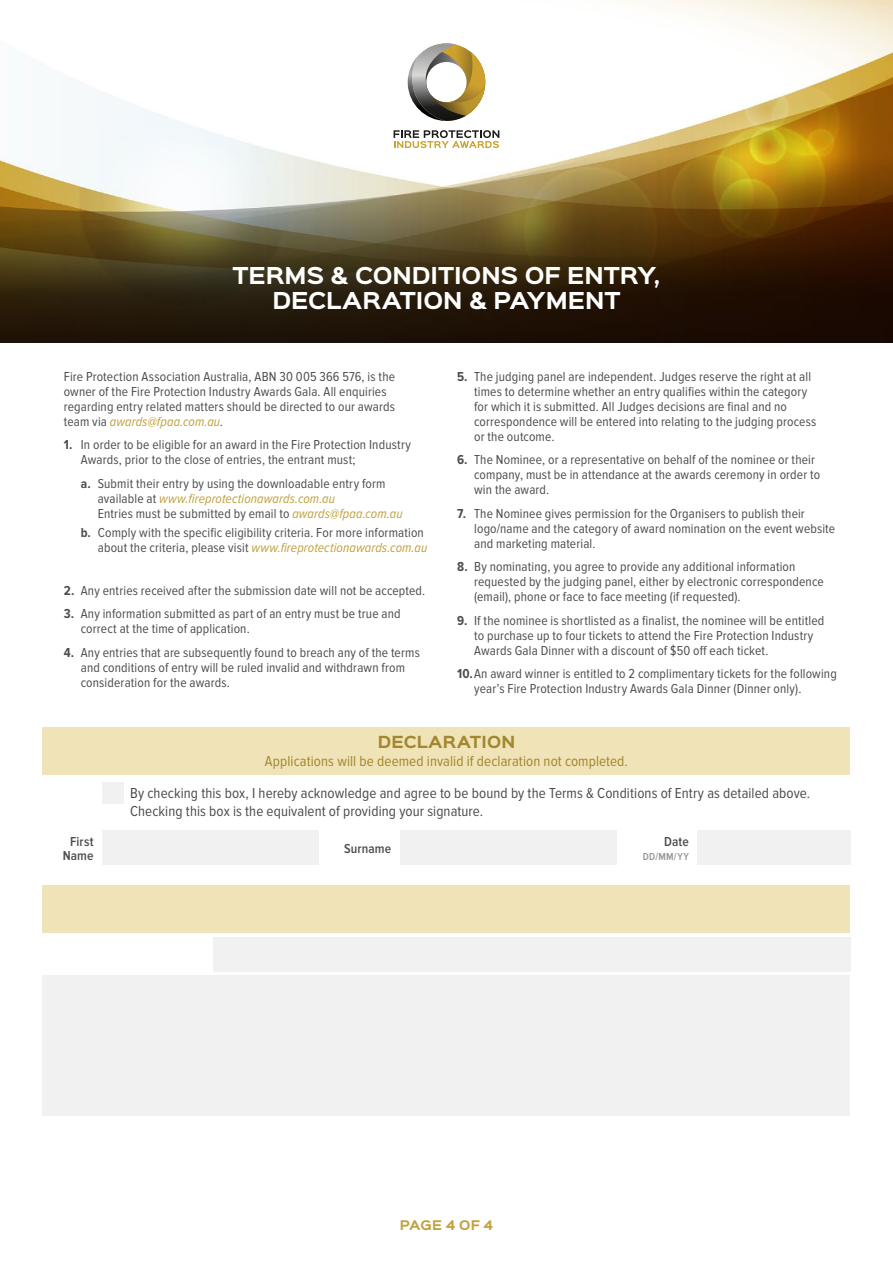
<style>
.page{position:relative;width:893px;height:1263px;background:#fff}
.page>*{position:absolute;margin:0;border:0;box-sizing:border-box;transform-origin:0 0}
.t1{font:700 21px/25.2px "Sinkin Sans 700";letter-spacing:-.005em;color:#fff;text-align:center}
.t2{font:15px/18px "Proxima Nova Cond";letter-spacing:.005em;color:#4d4d4f}
.t3{font:15px "Proxima Nova Cond";letter-spacing:.005em;color:#a2872f}
.t4{font:700 15px "Sinkin Sans 700";letter-spacing:.01em;color:#a2872f}
.t5{font:13.5px/15px "Proxima Nova Cond";letter-spacing:.01em;color:#4d4d4f}
.t6{font:600 13.5px/13.5px "Proxima Nova Cond";letter-spacing:.01em;color:#4d4d4f;text-align:center}
.t7{font:700 12px "Sinkin Sans 700";letter-spacing:-.005em;color:#c0a23f}
.t8{font:600 10.5px "Proxima Nova Cond";color:#939598}
.s1{font-style:italic;color:#c0a23f}
.s2{font-weight:700}
</style>
<div class="page">
<img style="left:0;top:0;width:893px;height:343px">
<div style="left:43px;top:886px;width:807px;height:47px;background:#f0e3b7"></div>
<div style="left:43px;top:975px;width:807px;height:141px;background:#f1f1f2"></div>
<div style="left:213px;top:937px;width:637px;height:34px;background:#f1f1f2"></div>
<svg style="left:394px;top:130px;width:105px;height:18px"></svg>
<svg style="left:408px;top:43px;width:77px;height:78px"></svg>
<div style="left:43px;top:727px;width:807px;height:47px;background:#f0e3b7"></div>
<div style="left:102px;top:782px;width:21px;height:22px;background:#f1f1f2"></div>
<div style="left:697px;top:830px;width:153px;height:34px;background:#f1f1f2"></div>
<div style="left:102px;top:830px;width:217px;height:34px;background:#f1f1f2"></div>
<div style="left:400px;top:830px;width:217px;height:34px;background:#f1f1f2"></div>
<p class="t1" style="left:232px;top:264px;width:430px">TERMS &amp; CONDITIONS OF ENTRY,<br>DECLARATION &amp; PAYMENT</p>
<p class="t5" style="left:64px;top:369px;width:333px">Fire Protection Association Australia, ABN 30 005 366 576, is the owner of the Fire Protection Industry Awards Gala. All enquiries regarding entry related matters should be directed to our awards team via <span class="s1">awards@fpaa.com.au</span>.</p>
<p class="t5" style="left:81px;top:437px;width:332px;text-indent:-17px"><span class="s2">1.</span> In order to be eligible for an award in the Fire Protection Industry<br>Awards, prior to the close of entries, the entrant must;</p>
<p class="t5" style="left:98px;top:476px;width:306px;text-indent:-17px"><span class="s2">a.</span> Submit their entry by using the downloadable entry form available at <span class="s1">www.fireprotectionawards.com.au<br></span>Entries must be submitted by email to <span class="s1">awards@fpaa.com.au</span></p>
<p class="t5" style="left:81px;top:525px;width:348px;text-align:right"><span class="s2">b.</span> Comply with the specific eligibility criteria. For more information about the criteria, please visit <span class="s1">www.fireprotectionawards.com.au</span></p>
<p class="t5" style="left:64px;top:583px;width:363px"><span class="s2">2.</span> Any entries received after the submission date will not be accepted.</p>
<p class="t5" style="left:81px;top:606px;width:321px;text-indent:-17px"><span class="s2">3.</span> Any information submitted as part of an entry must be true and correct at the time of application.</p>
<p class="t5" style="left:81px;top:645px;width:341px;text-indent:-17px"><span class="s2">4.</span> Any entries that are subsequently found to breach any of the terms and conditions of entry will be ruled invalid and withdrawn from consideration for the awards.</p>
<p class="t5" style="left:474px;top:369px;width:344px;text-indent:-17px"><span class="s2">5.</span> The judging panel are independent. Judges reserve the right at all times to determine whether an entry qualifies within the category for which it is submitted. All Judges decisions are final and no correspondence will be entered into relating to the judging process or the outcome.</p>
<p class="t5" style="left:474px;top:452px;width:348px;text-indent:-17px"><span class="s2">6.</span> The Nominee, or a representative on behalf of the nominee or their company, must be in attendance at the awards ceremony in order to win the award.</p>
<p class="t5" style="left:474px;top:506px;width:363px;text-indent:-17px"><span class="s2">7.</span> The Nominee gives permission for the Organisers to publish their logo/name and the category of award nomination on the event website and marketing material.</p>
<p class="t5" style="left:474px;top:559px;width:351px;text-indent:-17px"><span class="s2">8.</span> By nominating, you agree to provide any additional information requested by the judging panel, either by electronic correspondence (email), phone or face to face meeting (if requested).</p>
<p class="t5" style="left:474px;top:613px;width:352px;text-indent:-17px"><span class="s2">9.</span> If the nominee is shortlisted as a finalist, the nominee will be entitled to purchase up to four tickets to attend the Fire Protection Industry<br>Awards Gala Dinner with a discount of $50 off each ticket.</p>
<p class="t5" style="left:474px;top:666px;width:364px;text-indent:-17px"><span class="s2">10.</span>An award winner is entitled to 2 complimentary tickets for the following year’s Fire Protection Industry Awards Gala Dinner (Dinner only).</p>
<p class="t6" style="left:63px;top:835px;width:32px">First<br>Name</p>
<p class="t4" style="left:378px;top:734px;width:139px">DECLARATION</p>
<p class="t3" style="left:265px;top:752px;width:365px">Applications will be deemed invalid if declaration not completed.</p>
<p class="t2" style="left:130px;top:784px;width:682px">By checking this box, I hereby acknowledge and agree to be bound by the Terms &amp; Conditions of Entry as detailed above.<br>Checking this box is the equivalent of providing your signature.</p>
<p class="t6" style="left:664px;top:835px;width:26px">Date</p>
<p class="t8" style="left:643px;top:850px;width:47px">DD/MM/YY</p>
<p class="t6" style="left:344px;top:842px;width:49px">Surname</p>
<p class="t7" style="left:400px;top:1219px;width:95px">PAGE 4 OF 4</p>
</div>
